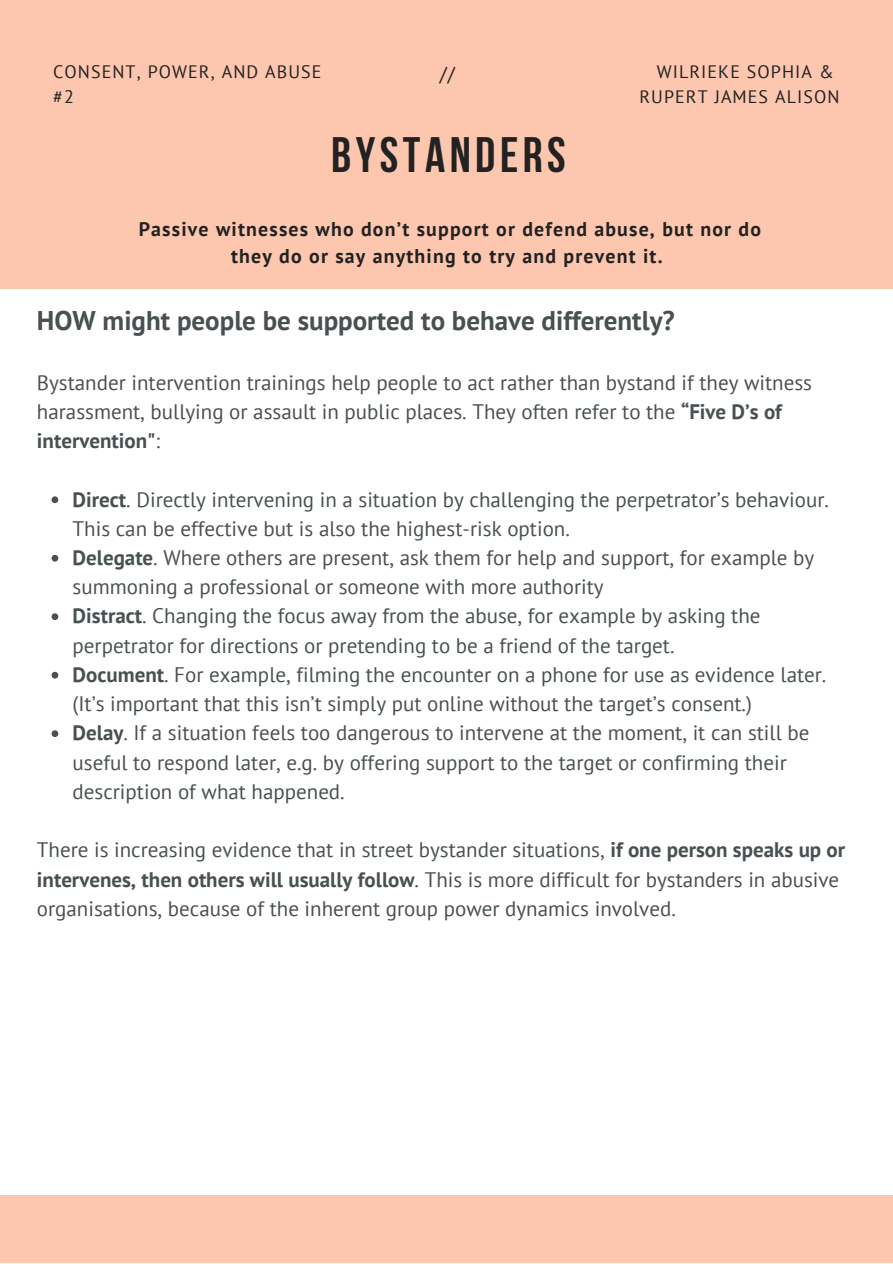
<style>
.page{position:relative;width:893px;height:1264px;background:#fff}
.page>*{position:absolute;margin:0;border:0;box-sizing:border-box;transform-origin:0 0}
.t1{font:700 49.65px "Bebas Neue";letter-spacing:.09em;color:#222}
.t2{font:700 27px "PT Sans";color:#495052}
.t3{font:21px/29.2px "PT Sans";color:#495052}
.t4{font:700 19.8px/27px "PT Sans";letter-spacing:.06em;color:#222;text-align:center}
.t5{font:19.8px "PT Sans";color:#222}
.t6{font:18px/24.8px "PT Sans";letter-spacing:.06em;color:#222}
.s1{font-weight:700}
</style>
<div class="page">
<div style="left:0;top:0;width:892px;height:288px;background:#fdc6ae"></div>
<div style="left:0;top:1195px;width:892px;height:67px;background:#fdc6ae"></div>
<svg style="left:52px;top:496px;width:6px;height:7px"></svg>
<svg style="left:52px;top:555px;width:6px;height:6px"></svg>
<svg style="left:52px;top:613px;width:6px;height:7px"></svg>
<svg style="left:52px;top:671px;width:6px;height:7px"></svg>
<svg style="left:52px;top:730px;width:6px;height:7px"></svg>
<p class="t6" style="left:53px;top:59px;width:270px">CONSENT, POWER, AND ABUSE #2</p>
<p class="t5" style="left:439px;top:61px;width:17px">//</p>
<h1 class="t1" style="left:331px;top:135px;width:236px">BYSTANDERS</h1>
<p class="t6" style="left:639px;top:59px;width:202px;text-indent:17px">WILRIEKE SOPHIA &amp;<br>RUPERT JAMES ALISON</p>
<p class="t4" style="left:139px;top:215px;width:623px">Passive witnesses who don’t support or defend abuse, but nor do they do or say anything to try and prevent it.</p>
<p class="t2" style="left:37px;top:302px;width:639px">HOW might people be supported to behave differently?</p>
<p class="t3" style="left:37px;top:367px;width:776px">Bystander intervention trainings help people to act rather than bystand if they witness harassment, bullying or assault in public places. They often refer to the <span class="s1">“Five D’s of intervention"</span>:</p>
<p class="t3" style="left:73px;top:484px;width:757px"><span class="s1">Direct</span>. Directly intervening in a situation by challenging the perpetrator’s behaviour.<br>This can be effective but is also the highest-risk option.<br><span class="s1">Delegate</span>. Where others are present, ask them for help and support, for example by summoning a professional or someone with more authority<br><span class="s1">Distract</span>. Changing the focus away from the abuse, for example by asking the perpetrator for directions or pretending to be a friend of the target.<br><span class="s1">Document</span>. For example, filming the encounter on a phone for use as evidence later. (It’s important that this isn’t simply put online without the target’s consent.)<br><span class="s1">Delay</span>. If a situation feels too dangerous to intervene at the moment, it can still be useful to respond later, e.g. by offering support to the target or confirming their description of what happened.</p>
<p class="t3" style="left:37px;top:835px;width:809px">There is increasing evidence that in street bystander situations, <span class="s1">if one person speaks up or intervenes, then others will usually follow</span>. This is more difficult for bystanders in abusive organisations, because of the inherent group power dynamics involved.</p>
</div>
